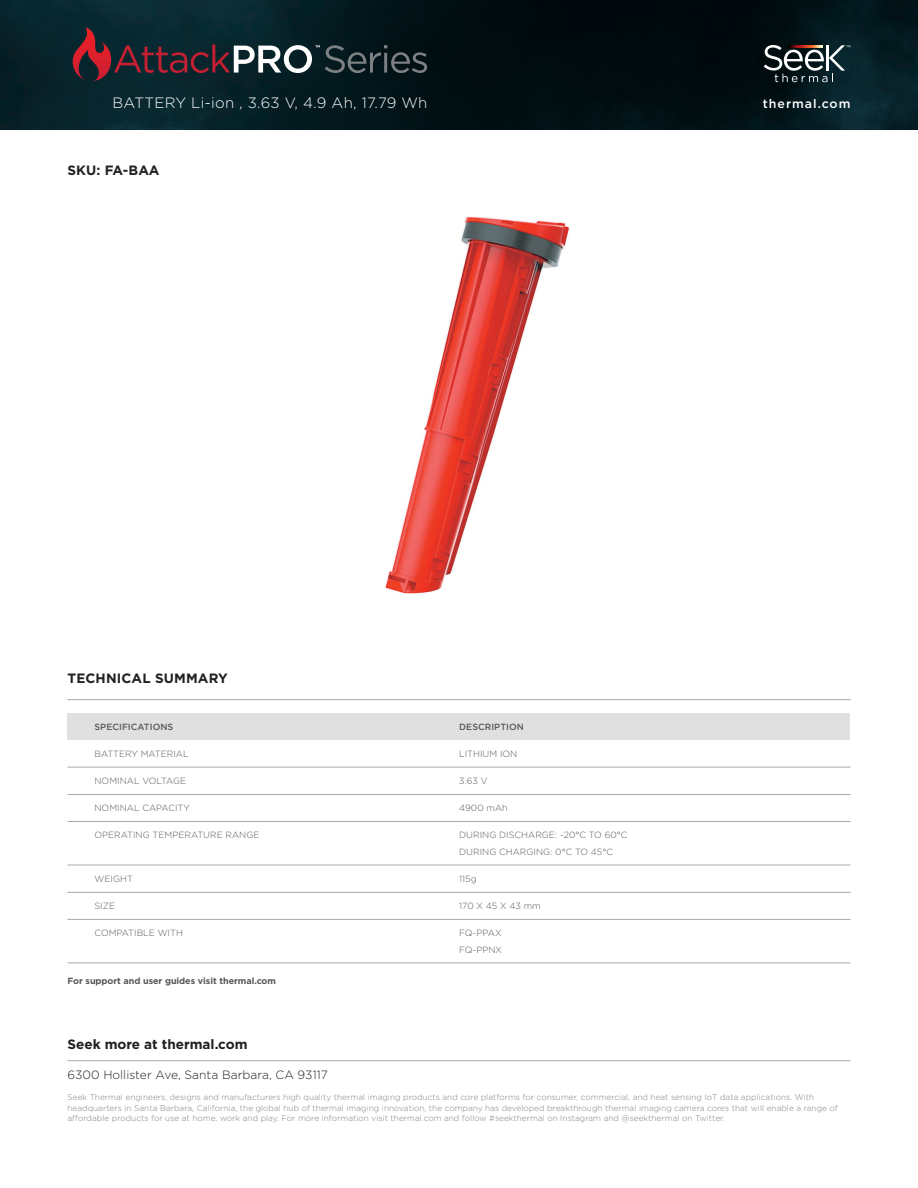
<style>
.page{position:relative;width:918px;height:1188px;background:#fff}
.page>*{position:absolute;margin:0;border:0;box-sizing:border-box;transform-origin:0 0}
.t1{font:300 15px "Gotham";letter-spacing:.02em;color:#fff}
.t2{font:700 13.5px "Gotham";color:#231f20}
.t3{font:500 12.3px "Gotham";letter-spacing:.08em;color:#fff}
.t4{font:300 12px "Gotham";letter-spacing:.005em;color:#231f20}
.t5{font:300 9px/17.5px "Gotham";letter-spacing:.005em;color:#57585a}
.t6{font:700 9px "Gotham";letter-spacing:-.005em;color:#57585a}
.t7{font:500 9px "Gotham";letter-spacing:.005em;color:#57585a}
.t8{font:300 8.25px/10.5px "Gotham";letter-spacing:.005em;color:#808285}
.s1{color:#545555}
</style>
<div class="page">
<img style="left:0;top:0;width:918px;height:130px">
<svg style="left:69px;top:27px;width:358px;height:54px;background:#282e35"></svg>
<hr style="left:68px;top:699px;width:782px;height:1px;background:#a8a9ad">
<hr style="left:68px;top:1060px;width:782px;height:1px;background:#a8a9ad">
<div style="left:68px;top:713px;width:782px;height:27px;background:#e0e0e1"></div>
<hr style="left:68px;top:794px;width:782px;height:1px;background:#a8a9ad">
<hr style="left:68px;top:821px;width:782px;height:1px;background:#a8a9ad">
<hr style="left:68px;top:767px;width:782px;height:1px;background:#a8a9ad">
<svg style="left:764px;top:45px;width:86px;height:37px"></svg>
<img style="left:385px;top:216px;width:185px;height:378px">
<hr style="left:68px;top:919px;width:782px;height:1px;background:#a8a9ad">
<hr style="left:68px;top:963px;width:782px;height:1px;background:#a8a9ad">
<hr style="left:68px;top:892px;width:782px;height:1px;background:#a8a9ad">
<hr style="left:68px;top:865px;width:782px;height:1px;background:#a8a9ad">
<p class="t1" style="left:112px;top:93px;width:316px">BATTERY Li-ion , 3.63 V, 4.9 Ah, 17.79 Wh</p>
<p class="t3" style="left:763px;top:96px;width:89px">thermal.com</p>
<p class="t2" style="left:68px;top:161px;width:94px">SKU: FA-BAA</p>
<p class="t2" style="left:68px;top:669px;width:162px">TECHNICAL SUMMARY</p>
<p class="t7" style="left:94px;top:721px;width:80px">SPECIFICATIONS</p>
<p class="t7" style="left:459px;top:721px;width:66px">DESCRIPTION</p>
<p class="t5" style="left:94px;top:745px;width:96px">BATTERY MATERIAL</p>
<p class="t5" style="left:459px;top:745px;width:60px">LITHIUM ION</p>
<p class="t5" style="left:94px;top:772px;width:93px">NOMINAL VOLTAGE</p>
<p class="t5" style="left:94px;top:799px;width:97px">NOMINAL CAPACITY</p>
<p class="t5" style="left:94px;top:826px;width:167px">OPERATING TEMPERATURE RANGE</p>
<p class="t5" style="left:459px;top:772px;width:30px">3.63 V</p>
<p class="t5" style="left:459px;top:799px;width:50px">4900 mAh</p>
<p class="t5" style="left:459px;top:826px;width:170px">DURING DISCHARGE: -20<span class="s1">°</span>C TO 60<span class="s1">°</span>C<br>DURING CHARGING: 0<span class="s1">°</span>C TO 45<span class="s1">°</span>C</p>
<p class="t5" style="left:94px;top:870px;width:40px">WEIGHT</p>
<p class="t5" style="left:94px;top:897px;width:22px">SIZE</p>
<p class="t5" style="left:459px;top:870px;width:19px">115g</p>
<p class="t5" style="left:459px;top:897px;width:83px">170 X 45 X 43 mm</p>
<p class="t5" style="left:94px;top:924px;width:90px">COMPATIBLE WITH</p>
<p class="t5" style="left:459px;top:924px;width:44px">FQ-PPAX<br>FQ-PPNX</p>
<p class="t6" style="left:68px;top:975px;width:210px">For support and user guides visit thermal.com</p>
<p class="t2" style="left:68px;top:1035px;width:182px">Seek more at thermal.com</p>
<p class="t4" style="left:68px;top:1068px;width:262px">6300 Hollister Ave, Santa Barbara, CA 93117</p>
<p class="t8" style="left:68px;top:1092px;width:772px">Seek Thermal engineers, designs and manufacturers high quality thermal imaging products and core platforms for consumer, commercial, and heat sensing IoT data applications. With headquarters in Santa Barbara, California, the global hub of thermal imaging innovation, the company has developed breakthrough thermal imaging camera cores that will enable a range of affordable products for use at home, work and play. For more information visit thermal.com and follow #seekthermal on Instagram and @seekthermal on Twitter.</p>
</div>
